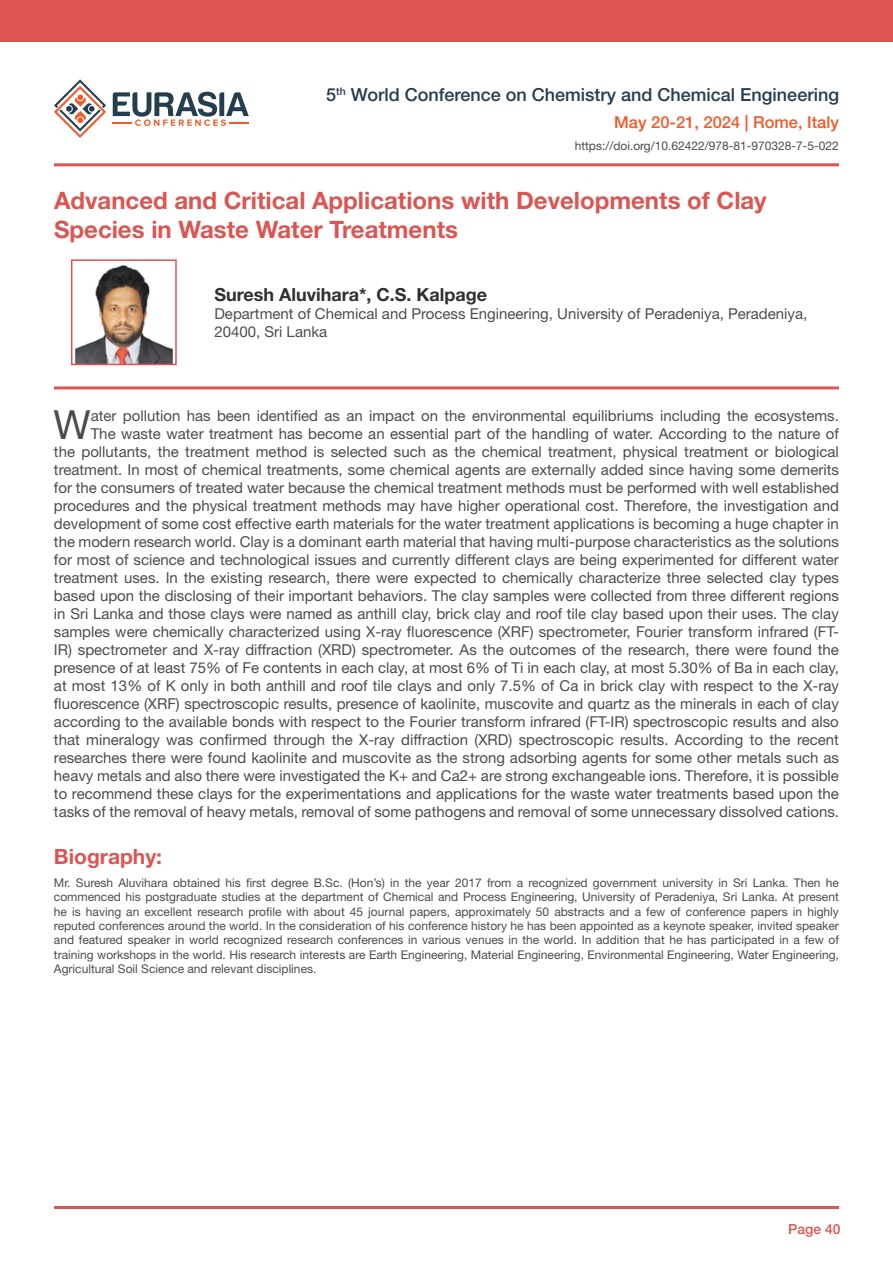
<style>
.page{position:relative;width:893px;height:1263px;background:#fff}
.page>*{position:absolute;margin:0;border:0;box-sizing:border-box;transform-origin:0 0}
.t1{font:40.2px "Helvetica Neue LT Std";color:#4b4c4d}
.t2{font:700 24px/28.8px "Helvetica Neue LT Std";color:#dc5552}
.t3{font:700 21px "Helvetica Neue LT Std";color:#dc5552}
.t4{font:500 18px "Helvetica Neue LT Std";color:#243d50}
.t5{font:700 18px "Helvetica Neue LT Std";color:#312f30}
.t6{font:500 16.5px "Helvetica Neue LT Std";color:#f1592a}
.t7{font:15px/18px "Helvetica Neue LT Std";color:#4b4c4d;text-align:right}
.t8{font:500 13.95px "Helvetica Neue LT Std";color:#dc5552}
.t9{font:12px/14.4px "Helvetica Neue LT Std";color:#4b4c4d;text-align:justify}
</style>
<div class="page">
<div style="left:0;top:0;width:893px;height:41px;background:#dc5552"></div>
<hr style="left:54px;top:1206px;width:785px;height:3px;background:#dc5552">
<hr style="left:54px;top:163px;width:785px;height:3px;background:#dc5552">
<svg style="left:113px;top:92px;width:136px;height:34px"></svg>
<svg style="left:54px;top:79px;width:52px;height:59px"></svg>
<img style="left:76px;top:265px;width:97px;height:97px">
<div style="left:71px;top:259px;width:106px;height:106px;border:2px solid #dc5552"></div>
<hr style="left:54px;top:386px;width:785px;height:3px;background:#dc5552">
<p class="t4" style="left:326px;top:84px;width:514px">5<sup>th</sup> World Conference on Chemistry and Chemical Engineering</p>
<p class="t9" style="left:575px;top:139px;width:266px">https://doi.org/10.62422/978-81-970328-7-5-022</p>
<p class="t6" style="left:614px;top:112px;width:226px">May 20-21, 2024 | Rome, Italy</p>
<p class="t2" style="left:54px;top:186px;width:714px">Advanced and Critical Applications with Developments of Clay<br>Species in Waste Water Treatments</p>
<p class="t5" style="left:214px;top:283px;width:274px">Suresh Aluvihara*, C.S. Kalpage</p>
<p class="t7" style="left:214px;top:304px;width:594px;text-align:left">Department of Chemical and Process Engineering, University of Peradeniya, Peradeniya,<br>20400, Sri Lanka</p>
<p class="t7" style="left:54px;top:407px;width:787px">ater pollution has been identified as an impact on the environmental equilibriums including the ecosystems.<br>The waste water treatment has become an essential part of the handling of water. According to the nature of<br>the pollutants, the treatment method is selected such as the chemical treatment, physical treatment or biological treatment. In most of chemical treatments, some chemical agents are externally added since having some demerits for the consumers of treated water because the chemical treatment methods must be performed with well established procedures and the physical treatment methods may have higher operational cost. Therefore, the investigation and development of some cost effective earth materials for the water treatment applications is becoming a huge chapter in the modern research world. Clay is a dominant earth material that having multi-purpose characteristics as the solutions for most of science and technological issues and currently different clays are being experimented for different water treatment uses. In the existing research, there were expected to chemically characterize three selected clay types based upon the disclosing of their important behaviors. The clay samples were collected from three different regions in Sri Lanka and those clays were named as anthill clay, brick clay and roof tile clay based upon their uses. The clay samples were chemically characterized using X-ray fluorescence (XRF) spectrometer, Fourier transform infrared (FT-IR) spectrometer and X-ray diffraction (XRD) spectrometer. As the outcomes of the research, there were found the presence of at least 75% of Fe contents in each clay, at most 6% of Ti in each clay, at most 5.30% of Ba in each clay, at most 13% of K only in both anthill and roof tile clays and only 7.5% of Ca in brick clay with respect to the X-ray fluorescence (XRF) spectroscopic results, presence of kaolinite, muscovite and quartz as the minerals in each of clay according to the available bonds with respect to the Fourier transform infrared (FT-IR) spectroscopic results and also that mineralogy was confirmed through the X-ray diffraction (XRD) spectroscopic results. According to the recent researches there were found kaolinite and muscovite as the strong adsorbing agents for some other metals such as heavy metals and also there were investigated the K+ and Ca2+ are strong exchangeable ions. Therefore, it is possible to recommend these clays for the experimentations and applications for the waste water treatments based upon the tasks of the removal of heavy metals, removal of some pathogens and removal of some unnecessary dissolved cations.</p>
<p class="t3" style="left:54px;top:843px;width:110px">Biography:</p>
<p class="t9" style="left:54px;top:875px;width:786px">Mr. Suresh Aluvihara obtained his first degree B.Sc. (Hon’s) in the year 2017 from a recognized government university in Sri Lanka. Then he commenced his postgraduate studies at the department of Chemical and Process Engineering, University of Peradeniya, Sri Lanka. At present he is having an excellent research profile with about 45 journal papers, approximately 50 abstracts and a few of conference papers in highly reputed conferences around the world. In the consideration of his conference history he has been appointed as a keynote speaker, invited speaker and featured speaker in world recognized research conferences in various venues in the world. In addition that he has participated in a few of training workshops in the world. His research interests are Earth Engineering, Material Engineering, Environmental Engineering, Water Engineering, Agricultural Soil Science and relevant disciplines.</p>
<p class="t1" style="left:53px;top:401px;width:39px">W</p>
<p class="t8" style="left:788px;top:1221px;width:54px">Page 40</p>
</div>
